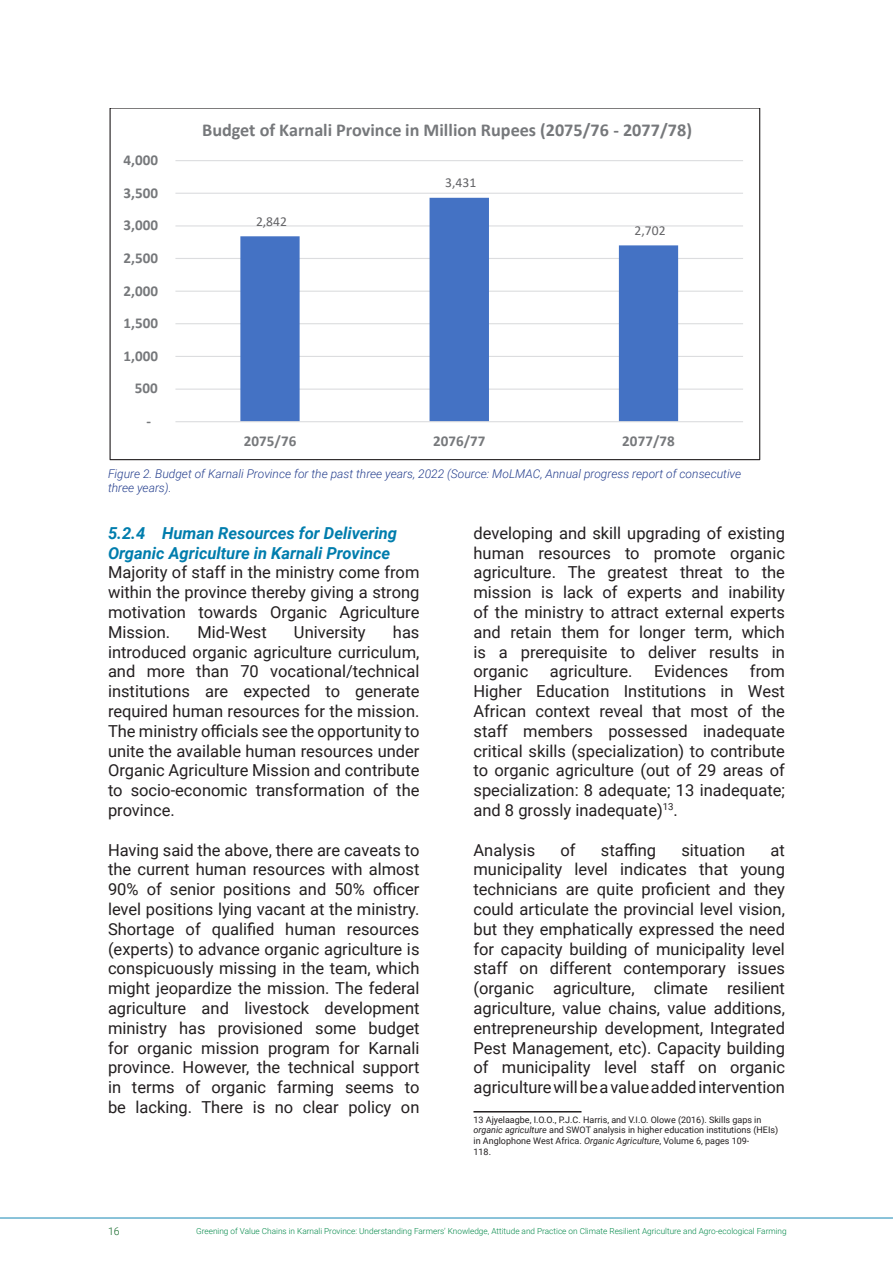
<style>
.page{position:relative;width:893px;height:1263px;background:#fff}
.page>*{position:absolute;margin:0;border:0;box-sizing:border-box;transform-origin:0 0}
.t1{font:700 18.15px "Calibri";color:#76787b}
.t2{font:16.5px/19.8px "Roboto";color:#231f20;text-align:justify}
.sub-sub-sub_heading{font:italic 700 16.5px/19.8px "Roboto";color:#007dad}
.t3{font:700 15.15px "Calibri";color:#76787b}
.t4{font:13.65px "Calibri";color:#636366}
.t5{font:italic 300 12px/14.4px "Roboto";color:#253f8e}
.t6{font:300 10.5px "Roboto";color:#106626}
.t7{font:9px/10.8px "Roboto";color:#231f20}
.t8{font:300 8.25px "Roboto";color:#008848}
.s1{font-style:italic}
</style>
<div class="page">
<svg style="left:0;top:1218px;width:893px;height:1px"></svg>
<hr style="left:175px;top:389px;width:568px;height:1px;background:#dcdddf">
<hr style="left:175px;top:356px;width:568px;height:1px;background:#dcdddf">
<hr style="left:175px;top:323px;width:568px;height:1px;background:#dcdddf">
<hr style="left:175px;top:291px;width:568px;height:1px;background:#dcdddf">
<hr style="left:175px;top:258px;width:568px;height:1px;background:#dcdddf">
<hr style="left:175px;top:225px;width:568px;height:1px;background:#dcdddf">
<hr style="left:175px;top:193px;width:568px;height:1px;background:#dcdddf">
<hr style="left:175px;top:160px;width:568px;height:1px;background:#dcdddf">
<svg style="left:240px;top:198px;width:438px;height:223px"></svg>
<hr style="left:175px;top:421px;width:568px;height:1px;background:#dcdddf">
<hr style="left:473px;top:1111px;width:108px;height:1px;background:#231f20">
<p class="t3" style="left:123px;top:149px;width:36px">4,000</p>
<p class="t3" style="left:123px;top:182px;width:36px">3,500</p>
<p class="t3" style="left:123px;top:214px;width:36px">3,000</p>
<p class="t3" style="left:123px;top:247px;width:36px">2,500</p>
<p class="t3" style="left:123px;top:280px;width:36px">2,000</p>
<p class="t3" style="left:123px;top:312px;width:36px">1,500</p>
<p class="t3" style="left:123px;top:345px;width:36px">1,000</p>
<p class="t3" style="left:135px;top:378px;width:24px">500</p>
<p class="t3" style="left:147px;top:410px;width:6px">-</p>
<p class="t1" style="left:202px;top:117px;width:491px">Budget of Karnali Province in Million Rupees (2075/76 - 2077/78)</p>
<p class="t4" style="left:256px;top:212px;width:33px">2,842</p>
<p class="t4" style="left:445px;top:173px;width:33px">3,431</p>
<p class="t4" style="left:634px;top:221px;width:33px">2,702</p>
<p class="t3" style="left:244px;top:430px;width:54px">2075/76</p>
<p class="t3" style="left:433px;top:430px;width:54px">2076/77</p>
<p class="t3" style="left:622px;top:430px;width:54px">2077/78</p>
<p class="t5" style="left:108px;top:466px;width:635px">Figure 2. Budget of Karnali Province for the past three years, 2022 (Source: MoLMAC, Annual progress report of consecutive three years).</p>
<p class="sub-sub-sub_heading" style="left:108px;top:522px;width:291px">5.2.4 Human Resources for Delivering<br>Organic Agriculture in Karnali Province</p>
<p class="t2" style="left:108px;top:562px;width:313px">Majority of staff in the ministry come from within the province thereby giving a strong motivation towards Organic Agriculture Mission.</p>
<p class="t2" style="left:108px;top:621px;width:313px;text-indent:285px">has introduced organic agriculture curriculum, and more than 70 vocational/technical institutions are expected to generate required human resources for the mission.<br>The ministry officials see the opportunity to unite the available human resources under Organic Agriculture Mission and contribute to socio-economic transformation of the province.</p>
<p class="t2" style="left:108px;top:839px;width:313px">Having said the above, there are caveats to the current human resources with almost 90% of senior positions and 50% officer level positions lying vacant at the ministry.<br>Shortage of qualified human resources (experts) to advance organic agriculture is conspicuously missing in the team, which might jeopardize the mission. The federal agriculture and livestock development ministry has provisioned some budget for organic mission program for Karnali province. However, the technical support in terms of organic farming seems to be lacking. There is no clear policy on</p>
<p class="t2" style="left:197px;top:621px;width:71px">Mid-West</p>
<p class="t2" style="left:294px;top:621px;width:73px">University</p>
<p class="t2" style="left:473px;top:522px;width:313px">developing and skill upgrading of existing human resources to promote organic agriculture. The greatest threat to the mission is lack of experts and inability of the ministry to attract external experts and retain them for longer term, which is a prerequisite to deliver results in organic</p>
<p class="t2" style="left:473px;top:661px;width:313px;text-indent:276px">from Higher Education Institutions in West African context reveal that most of the staff members possessed inadequate critical skills (specialization) to contribute to organic agriculture (out of 29 areas of specialization: 8 adequate; 13 inadequate; and 8 grossly inadequate)<sup>13</sup>.</p>
<p class="t2" style="left:473px;top:839px;width:63px">Analysis</p>
<p class="t2" style="left:560px;top:839px;width:17px">of</p>
<p class="t2" style="left:601px;top:839px;width:57px">staffing</p>
<p class="t2" style="left:681px;top:839px;width:65px">situation</p>
<p class="t2" style="left:550px;top:661px;width:84px">agriculture.</p>
<p class="t2" style="left:654px;top:661px;width:76px">Evidences</p>
<p class="t2" style="left:473px;top:839px;width:313px;text-indent:297px">at municipality level indicates that young technicians are quite proficient and they could articulate the provincial level vision, but they emphatically expressed the need for capacity building of municipality level staff on different contemporary issues (organic agriculture, climate resilient agriculture, value chains, value additions, entrepreneurship development, Integrated Pest Management, etc). Capacity building of municipality level staff on organic agriculture will be a value added intervention</p>
<p class="t7" style="left:473px;top:1114px;width:306px">13 Ajyelaagbe, I.O.O., P.J.C. Harris, and V.I.O. Olowe (2016). Skills gaps in <span class="s1">organic agriculture</span> and SWOT analysis in higher education institutions (HEIs) in Anglophone West Africa. <span class="s1">Organic Agriculture</span>, Volume 6, pages 109-<br>118.</p>
<p class="t6" style="left:108px;top:1224px;width:13px">16</p>
<p class="t8" style="left:196px;top:1225px;width:592px">Greening of Value Chains in Karnali Province: Understanding Farmers’ Knowledge, Attitude and Practice on Climate Resilient Agriculture and Agro-ecological Farming</p>
</div>
